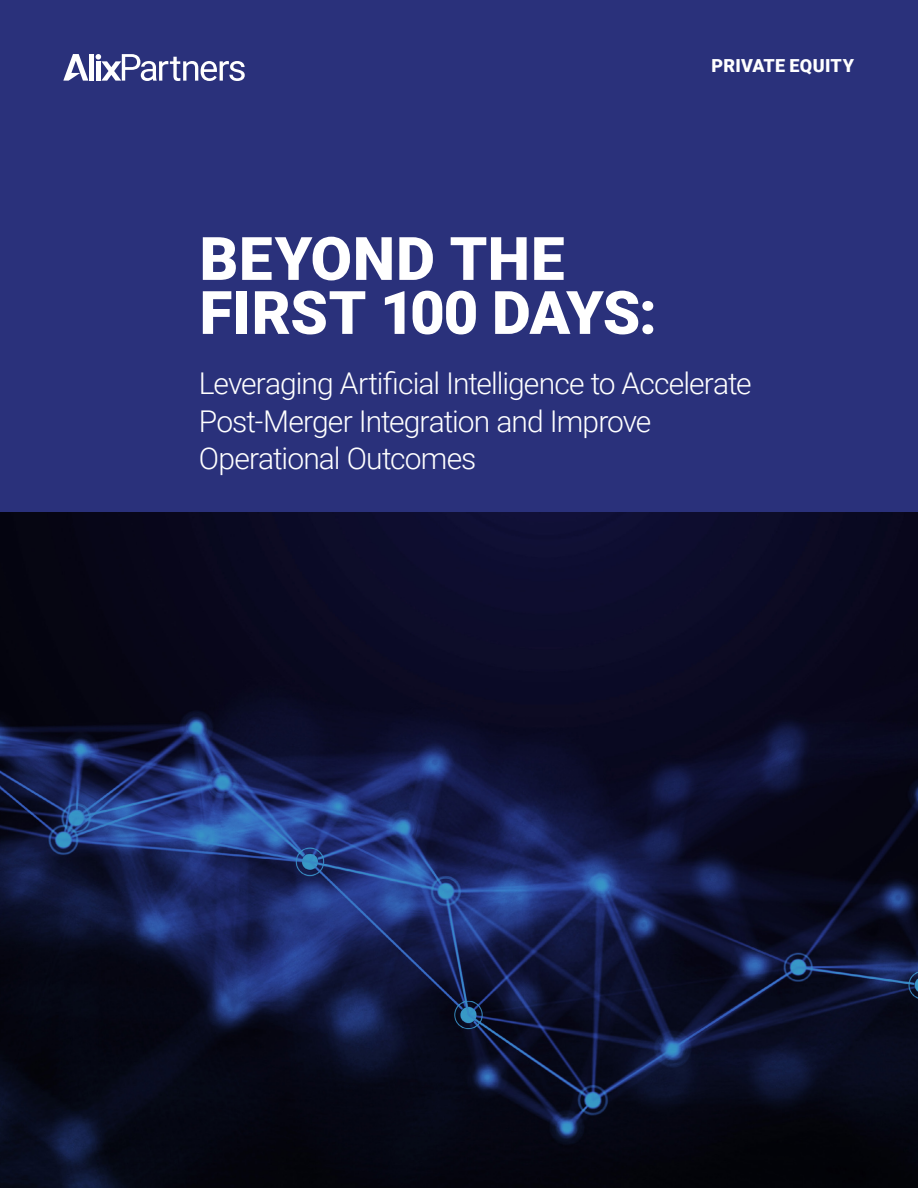
<style>
.page{position:relative;width:918px;height:1188px;background:#fff}
.page>*{position:absolute;margin:0;border:0;box-sizing:border-box;transform-origin:0 0}
.t1{font:900 60px/54px "Roboto";letter-spacing:.005em;color:#fff}
.t2{font:300 30px/37.5px "Roboto";letter-spacing:-.03em;color:#fff}
.t3{font:900 18px "Roboto";letter-spacing:.015em;color:#fff}
</style>
<div class="page">
<img style="left:0;top:511px;width:918px;height:677px">
<div style="left:0;top:0;width:918px;height:511px;background:#2a317b"></div>
<svg style="left:96px;top:54px;width:149px;height:27px"></svg>
<div style="left:89px;top:54px;width:5px;height:27px;background:#fff"></div>
<div style="left:96px;top:61px;width:5px;height:20px;background:#fff"></div>
<svg style="left:63px;top:54px;width:25px;height:27px"></svg>
<p class="t3" style="left:712px;top:53px;width:144px">PRIVATE EQUITY</p>
<h1 class="t1" style="left:200px;top:229px;width:459px">BEYOND THE<br>FIRST 100 DAYS:</h1>
<p class="t2" style="left:199px;top:364px;width:554px">Leveraging Artificial Intelligence to Accelerate<br>Post-Merger Integration and Improve<br>Operational Outcomes</p>
</div>
